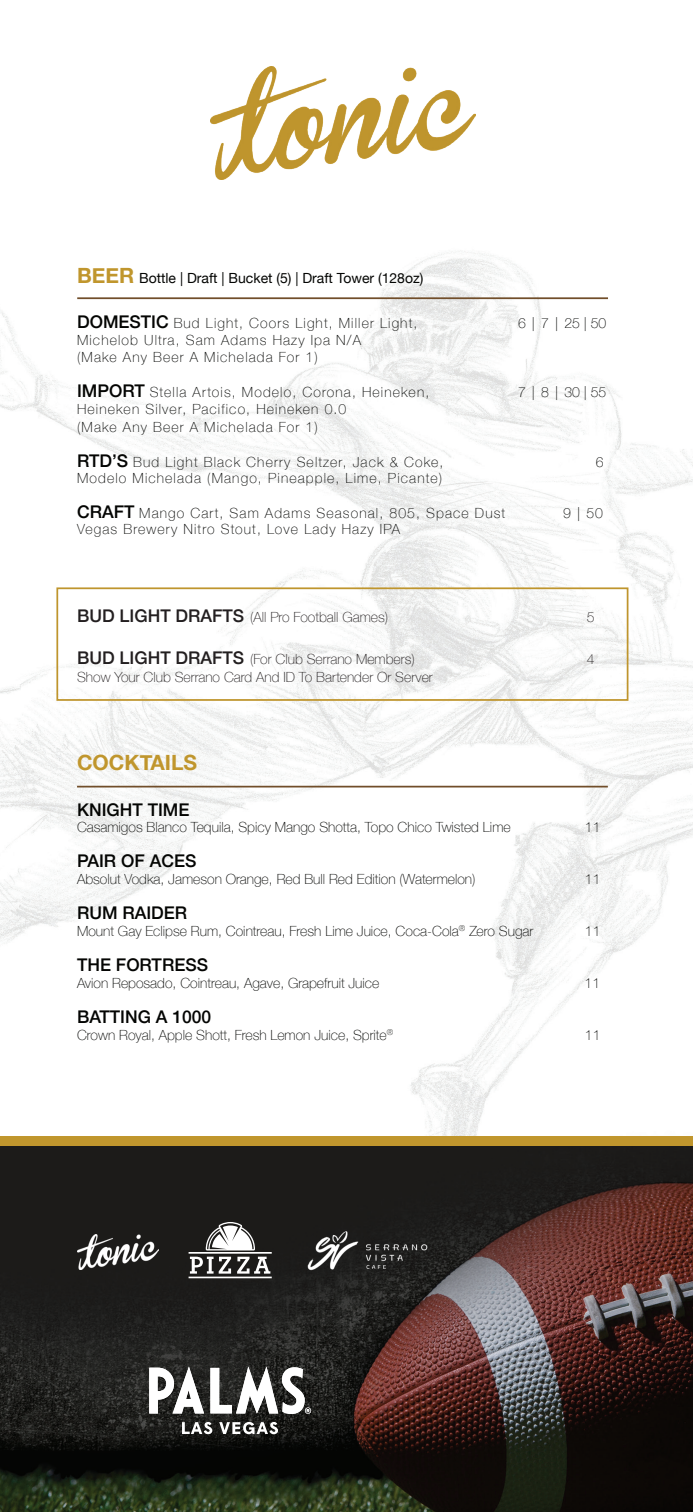
<style>
.page{position:relative;width:693px;height:1512px;background:#fff}
.page>*{position:absolute;margin:0;border:0;box-sizing:border-box;transform-origin:0 0}
.t1{font:700 21px "Helvetica Neue";color:#c0962d}
.t2{font:500 17.5px "Helvetica Neue";color:#040503}
.t3{font:100 14px/16.8px "Helvetica Neue";letter-spacing:.07em;color:#040503}
.t4{font:100 14px "Helvetica Neue";color:#040503}
.t5{font:100 14px "Helvetica Neue";color:#231f20}
.t6{font:14px "Helvetica Neue";color:#040503}
.s1{font-weight:700;font-size:21px;color:#c0962d}
.s2{font-weight:500;font-size:17.5px}
</style>
<div class="page">
<img style="left:0;top:251px;width:693px;height:1261px">
<div style="left:56px;top:587px;width:572px;height:114px;border:2px solid #bf952d"></div>
<hr style="left:77px;top:297px;width:531px;height:2px;background:#714e2a">
<hr style="left:77px;top:786px;width:531px;height:2px;background:#714e2a">
<svg style="left:189px;top:1222px;width:83px;height:56px"></svg>
<div style="left:0;top:1137px;width:693px;height:9px;background:#c0962d"></div>
<img style="left:210px;top:67px;width:265px;height:113px">
<img style="left:308px;top:1229px;width:119px;height:42px">
<img style="left:78px;top:1235px;width:81px;height:34px">
<svg style="left:149px;top:1367px;width:55px;height:47px"></svg>
<svg style="left:210px;top:1367px;width:101px;height:47px"></svg>
<svg style="left:182px;top:1422px;width:30px;height:12px"></svg>
<svg style="left:219px;top:1422px;width:59px;height:12px"></svg>
<p class="t6" style="left:77px;top:267px;width:348px"><span class="s1">BEER</span> Bottle | Draft | Bucket (5) | Draft Tower (128oz)</p>
<p class="t3" style="left:77px;top:314px;width:342px"><span class="s2">DOMESTIC</span> Bud Light, Coors Light, Miller Light,<br>Michelob Ultra, Sam Adams Hazy Ipa N/A<br>(Make Any Beer A Michelada For 1)</p>
<p class="t3" style="left:518px;top:314px;width:90px">6 | 7 | 25 | 50</p>
<p class="t3" style="left:77px;top:382px;width:354px;line-height:17.5px"><span class="s2">IMPORT</span> Stella Artois, Modelo, Corona, Heineken,<br>Heineken Silver, Pacifico, Heineken 0.0<br>(Make Any Beer A Michelada For 1)</p>
<p class="t3" style="left:518px;top:383px;width:90px">7 | 8 | 30 | 55</p>
<p class="t3" style="left:77px;top:453px;width:368px"><span class="s2">RTD’S</span> Bud Light Black Cherry Seltzer, Jack &amp; Coke,<br>Modelo Michelada (Mango, Pineapple, Lime, Picante)</p>
<p class="t3" style="left:596px;top:453px;width:9px">6</p>
<p class="t3" style="left:77px;top:505px;width:430px;line-height:15.8px"><span class="s2">CRAFT</span> Mango Cart, Sam Adams Seasonal, 805, Space Dust<br>Vegas Brewery Nitro Stout, Love Lady Hazy IPA</p>
<p class="t3" style="left:563px;top:504px;width:41px">9 | 50</p>
<p class="t5" style="left:77px;top:607px;width:313px"><span class="s2">BUD LIGHT DRAFTS</span> (All Pro Football Games)</p>
<p class="t5" style="left:587px;top:607px;width:9px">5</p>
<p class="t5" style="left:77px;top:649px;width:339px"><span class="s2">BUD LIGHT DRAFTS</span> (For Club Serrano Members)</p>
<p class="t5" style="left:587px;top:649px;width:9px">4</p>
<p class="t5" style="left:77px;top:666px;width:357px">Show Your Club Serrano Card And ID To Bartender Or Server</p>
<p class="t1" style="left:77px;top:746px;width:122px">COCKTAILS</p>
<p class="t2" style="left:77px;top:795px;width:114px">KNIGHT TIME</p>
<p class="t4" style="left:77px;top:817px;width:435px">Casamigos Blanco Tequila, Spicy Mango Shotta, Topo Chico Twisted Lime</p>
<p class="t3" style="left:585px;top:818px;width:17px">11</p>
<p class="t2" style="left:77px;top:847px;width:121px">PAIR OF ACES</p>
<p class="t4" style="left:77px;top:869px;width:400px">Absolut Vodka, Jameson Orange, Red Bull Red Edition (Watermelon)</p>
<p class="t3" style="left:585px;top:870px;width:17px">11</p>
<p class="t2" style="left:77px;top:899px;width:112px">RUM RAIDER</p>
<p class="t4" style="left:77px;top:920px;width:458px">Mount Gay Eclipse Rum, Cointreau, Fresh Lime Juice, Coca-Cola<sup>®</sup> Zero Sugar</p>
<p class="t3" style="left:585px;top:922px;width:17px">11</p>
<p class="t2" style="left:77px;top:951px;width:132px">THE FORTRESS</p>
<p class="t4" style="left:77px;top:972px;width:304px">Avion Reposado, Cointreau, Agave, Grapefruit Juice</p>
<p class="t3" style="left:585px;top:974px;width:17px">11</p>
<p class="t2" style="left:77px;top:1003px;width:136px">BATTING A 1000</p>
<p class="t4" style="left:77px;top:1024px;width:318px">Crown Royal, Apple Shott, Fresh Lemon Juice, Sprite<sup>®</sup></p>
<p class="t3" style="left:585px;top:1026px;width:17px">11</p>
</div>
